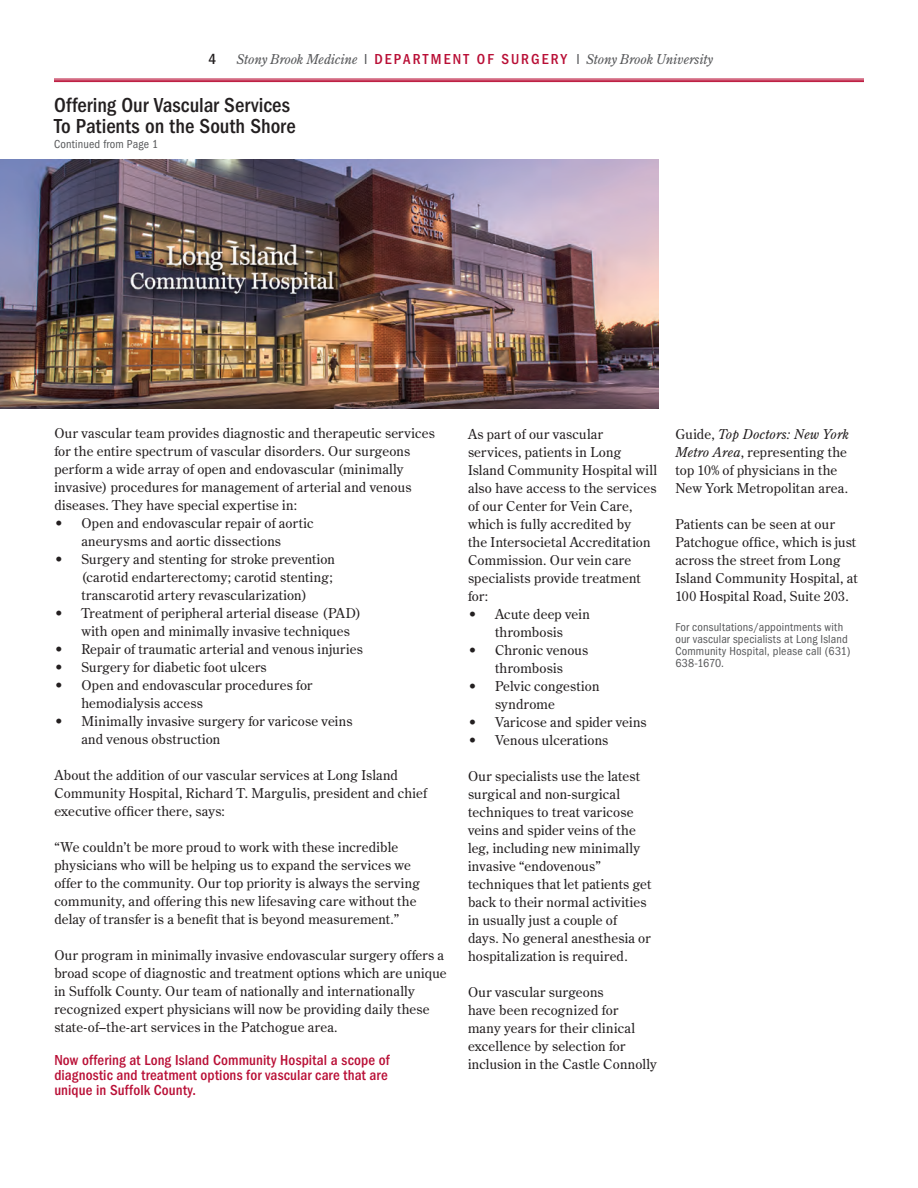
<style>
.page{position:relative;width:918px;height:1188px;background:#fff}
.page>*{position:absolute;margin:0;border:0;box-sizing:border-box;transform-origin:0 0}
.t1{font:500 condensed 21px/21px "Franklin Gothic";color:#231f20}
.t2{font:500 condensed 15px/15px "Franklin Gothic";letter-spacing:.01em;color:#b90f36}
.t3{font:500 condensed 15px "Franklin Gothic";color:#231f20}
.t4{font:13.5px/18px "Century Old Style";letter-spacing:.015em;color:#231f20}
.t5{font:italic 13.5px "Century Old Style Std";letter-spacing:-.01em;color:#57585a}
.t6{font:condensed 12px/12px "Franklin Gothic";letter-spacing:.015em;color:#57585a}
.s1{font-family:"Franklin Gothic";font-style:normal;font-stretch:condensed;font-size:15px}
.s2{font-family:"Franklin Gothic";font-weight:500;font-style:normal;font-stretch:condensed;font-size:15px;color:#b90f36}
.s3{font-style:italic}
</style>
<div class="page">
<hr style="left:54px;top:79px;width:810px;height:1px;background:#b90f36">
<hr style="left:54px;top:80px;width:810px;height:1px;background:#b90f36">
<hr style="left:54px;top:81px;width:810px;height:1px;background:#b90f36">
<img style="left:0;top:159px;width:658px;height:250px">
<p class="t3" style="left:208px;top:51px;width:9px">4</p>
<p class="t5" style="left:236px;top:51px;width:478px">Stony Brook Medicine <span class="s1">I</span> <span class="s2">DEPAR T MEN T OF SURGERY</span> <span class="s1">I</span> Stony Brook University</p>
<h1 class="t1" style="left:54px;top:95px;width:243px">Offering Our Vascular Services<br>To Patients on the South Shore</h1>
<p class="t6" style="left:54px;top:138px;width:106px">Continued from Page 1</p>
<p class="t4" style="left:54px;top:424px;width:382px">Our vascular team provides diagnostic and therapeutic services for the entire spectrum of vascular disorders. Our surgeons perform a wide array of open and endovascular (minimally invasive) procedures for management of arterial and venous diseases. They have special expertise in:</p>
<p class="t4" style="left:54px;top:514px;width:261px;text-align:center">• Open and endovascular repair of aortic aneurysms and aortic dissections</p>
<p class="t4" style="left:81px;top:550px;width:255px;text-indent:-27px">• Surgery and stenting for stroke prevention (carotid endarterectomy; carotid stenting; transcarotid artery revascularization)</p>
<p class="t4" style="left:81px;top:603px;width:281px;text-indent:-27px">• Treatment of peripheral arterial disease (PAD) with open and minimally invasive techniques</p>
<p class="t4" style="left:54px;top:639px;width:310px">• Repair of traumatic arterial and venous injuries</p>
<p class="t4" style="left:54px;top:657px;width:214px">• Surgery for diabetic foot ulcers</p>
<p class="t4" style="left:81px;top:675px;width:233px;text-indent:-27px">• Open and endovascular procedures for hemodialysis access</p>
<p class="t4" style="left:81px;top:711px;width:273px;text-indent:-27px">• Minimally invasive surgery for varicose veins and venous obstruction</p>
<p class="t4" style="left:54px;top:765px;width:374px">About the addition of our vascular services at Long Island<br>Community Hospital, Richard T. Margulis, president and chief executive officer there, says:</p>
<p class="t4" style="left:54px;top:837px;width:367px">“We couldn’t be more proud to work with these incredible physicians who will be helping us to expand the services we offer to the community. Our top priority is always the serving community, and offering this new lifesaving care without the delay of transfer is a benefit that is beyond measurement.”</p>
<p class="t4" style="left:54px;top:945px;width:394px">Our program in minimally invasive endovascular surgery offers a broad scope of diagnostic and treatment options which are unique in Suffolk County. Our team of nationally and internationally recognized expert physicians will now be providing daily these state-of–the-art services in the Patchogue area.</p>
<p class="t2" style="left:54px;top:1052px;width:337px">Now offering at Long Island Community Hospital a scope of diagnostic and treatment options for vascular care that are unique in Suffolk County.</p>
<p class="t4" style="left:468px;top:425px;width:190px">As part of our vascular services, patients in Long<br>Island Community Hospital will also have access to the services of our Center for Vein Care, which is fully accredited by<br>the Intersocietal Accreditation<br>Commission. Our vein care specialists provide treatment for:</p>
<p class="t4" style="left:468px;top:605px;width:123px;text-align:center">• Acute deep vein thrombosis</p>
<p class="t4" style="left:468px;top:641px;width:122px;text-align:center">• Chronic venous thrombosis</p>
<p class="t4" style="left:495px;top:677px;width:106px;text-indent:-27px">• Pelvic congestion syndrome</p>
<p class="t4" style="left:468px;top:713px;width:180px">• Varicose and spider veins</p>
<p class="t4" style="left:468px;top:731px;width:142px">• Venous ulcerations</p>
<p class="t4" style="left:468px;top:767px;width:185px">Our specialists use the latest surgical and non-surgical techniques to treat varicose veins and spider veins of the leg, including new minimally invasive “endovenous” techniques that let patients get back to their normal activities in usually just a couple of<br>days. No general anesthesia or hospitalization is required.</p>
<p class="t4" style="left:468px;top:983px;width:190px">Our vascular surgeons<br>have been recognized for<br>many years for their clinical excellence by selection for inclusion in the Castle Connolly</p>
<p class="t4" style="left:675px;top:425px;width:175px">Guide, <span class="s3">Top Doctors: New York<br>Metro Area</span>, representing the top 10% of physicians in the<br>New York Metropolitan area.</p>
<p class="t4" style="left:675px;top:515px;width:184px">Patients can be seen at our<br>Patchogue office, which is just across the street from Long<br>Island Community Hospital, at<br>100 Hospital Road, Suite 203.</p>
<p class="t6" style="left:675px;top:621px;width:177px">For consultations/appointments with our vascular specialists at Long Island<br>Community Hospital, please call (631)<br>638-1670.</p>
</div>
